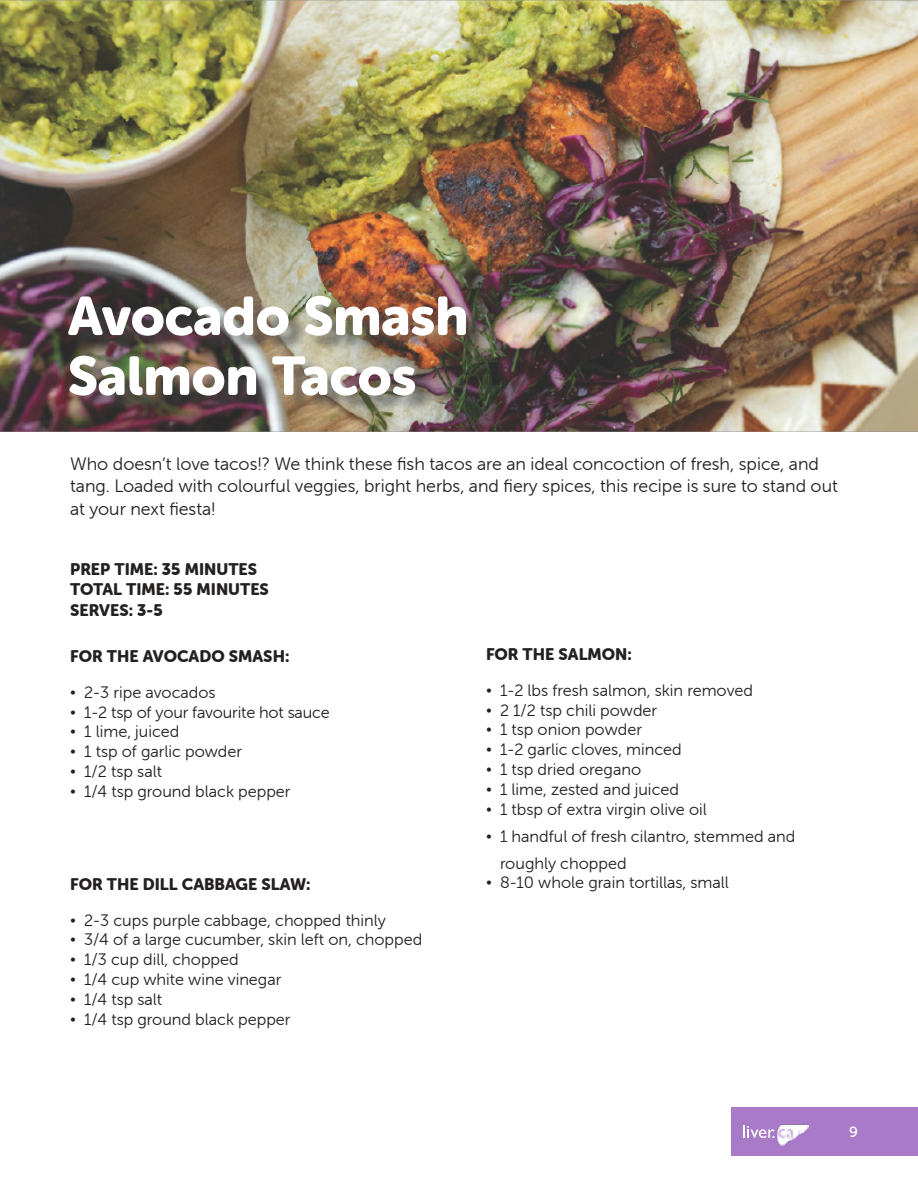
<style>
.page{position:relative;width:918px;height:1188px;background:#fff}
.page>*{position:absolute;margin:0;border:0;box-sizing:border-box;transform-origin:0 0}
.t1{font:54px/59.8px "Museo Sans Rounded 900";color:#fff}
.t2{font:18px/22.5px "Museo Sans Rounded 300";color:#232020}
.t3{font:16.5px/27px "Museo Sans Rounded 300";color:#232020}
.t4{font:16.5px/20.5px "Museo Sans Rounded 900";color:#232020}
.t5{font:15px "Museo Sans Rounded 500";color:#fff}
.s1{font-family:"Times New Roman"}
</style>
<div class="page">
<img style="left:0;top:0;width:918px;height:432px">
<img style="left:70px;top:297px;width:416px;height:117px">
<div style="left:732px;top:1107px;width:186px;height:48px;background:#a87ac8"></div>
<svg style="left:743px;top:1125px;width:32px;height:13px"></svg>
<img style="left:776px;top:1124px;width:33px;height:22px">
<h1 class="t1" style="left:68px;top:287px;width:402px">Avocado Smash<br>Salmon Tacos</h1>
<p class="t2" style="left:70px;top:453px;width:769px">Who doesn’t love tacos!? We think these fish tacos are an ideal concoction of fresh, spice, and tang. Loaded with colourful veggies, bright herbs, and fiery spices, this recipe is sure to stand out at your next fiesta!</p>
<p class="t4" style="left:70px;top:559px;width:200px">PREP TIME: 35 MINUTES<br>TOTAL TIME: 55 MINUTES<br>SERVES: 3-5</p>
<p class="t4" style="left:70px;top:646px;width:221px">FOR THE AVOCADO SMASH:</p>
<p class="t3" style="left:70px;top:679px;width:147px"><span class="s1">•</span> 2-3 ripe avocados</p>
<p class="t3" style="left:70px;top:699px;width:261px"><span class="s1">•</span> 1-2 tsp of your favourite hot sauce</p>
<p class="t3" style="left:70px;top:718px;width:111px"><span class="s1">•</span> 1 lime, juiced</p>
<p class="t3" style="left:70px;top:738px;width:173px"><span class="s1">•</span> 1 tsp of garlic powder</p>
<p class="t3" style="left:70px;top:758px;width:93px"><span class="s1">•</span> 1/2 tsp salt</p>
<p class="t3" style="left:70px;top:778px;width:222px"><span class="s1">•</span> 1/4 tsp ground black pepper</p>
<p class="t4" style="left:70px;top:874px;width:242px">FOR THE DILL CABBAGE SLAW:</p>
<p class="t3" style="left:70px;top:907px;width:317px"><span class="s1">•</span> 2-3 cups purple cabbage, chopped thinly</p>
<p class="t3" style="left:70px;top:926px;width:354px"><span class="s1">•</span> 3/4 of a large cucumber, skin left on, chopped</p>
<p class="t3" style="left:70px;top:946px;width:170px"><span class="s1">•</span> 1/3 cup dill, chopped</p>
<p class="t3" style="left:70px;top:966px;width:213px"><span class="s1">•</span> 1/4 cup white wine vinegar</p>
<p class="t3" style="left:70px;top:986px;width:94px"><span class="s1">•</span> 1/4 tsp salt</p>
<p class="t3" style="left:70px;top:1006px;width:222px"><span class="s1">•</span> 1/4 tsp ground black pepper</p>
<p class="t4" style="left:486px;top:644px;width:147px">FOR THE SALMON:</p>
<p class="t3" style="left:486px;top:677px;width:269px"><span class="s1">•</span> 1-2 lbs fresh salmon, skin removed</p>
<p class="t3" style="left:486px;top:697px;width:173px"><span class="s1">•</span> 2 1/2 tsp chili powder</p>
<p class="t3" style="left:486px;top:716px;width:157px"><span class="s1">•</span> 1 tsp onion powder</p>
<p class="t3" style="left:486px;top:736px;width:197px"><span class="s1">•</span> 1-2 garlic cloves, minced</p>
<p class="t3" style="left:486px;top:756px;width:157px"><span class="s1">•</span> 1 tsp dried oregano</p>
<p class="t3" style="left:486px;top:776px;width:194px"><span class="s1">•</span> 1 lime, zested and juiced</p>
<p class="t3" style="left:486px;top:796px;width:222px"><span class="s1">•</span> 1 tbsp of extra virgin olive oil</p>
<p class="t3" style="left:500px;top:823px;width:297px;text-indent:-14px"><span class="s1">•</span> 1 handful of fresh cilantro, stemmed and roughly chopped</p>
<p class="t3" style="left:486px;top:869px;width:244px"><span class="s1">•</span> 8-10 whole grain tortillas, small</p>
<p class="t5" style="left:849px;top:1123px;width:10px">9</p>
</div>
